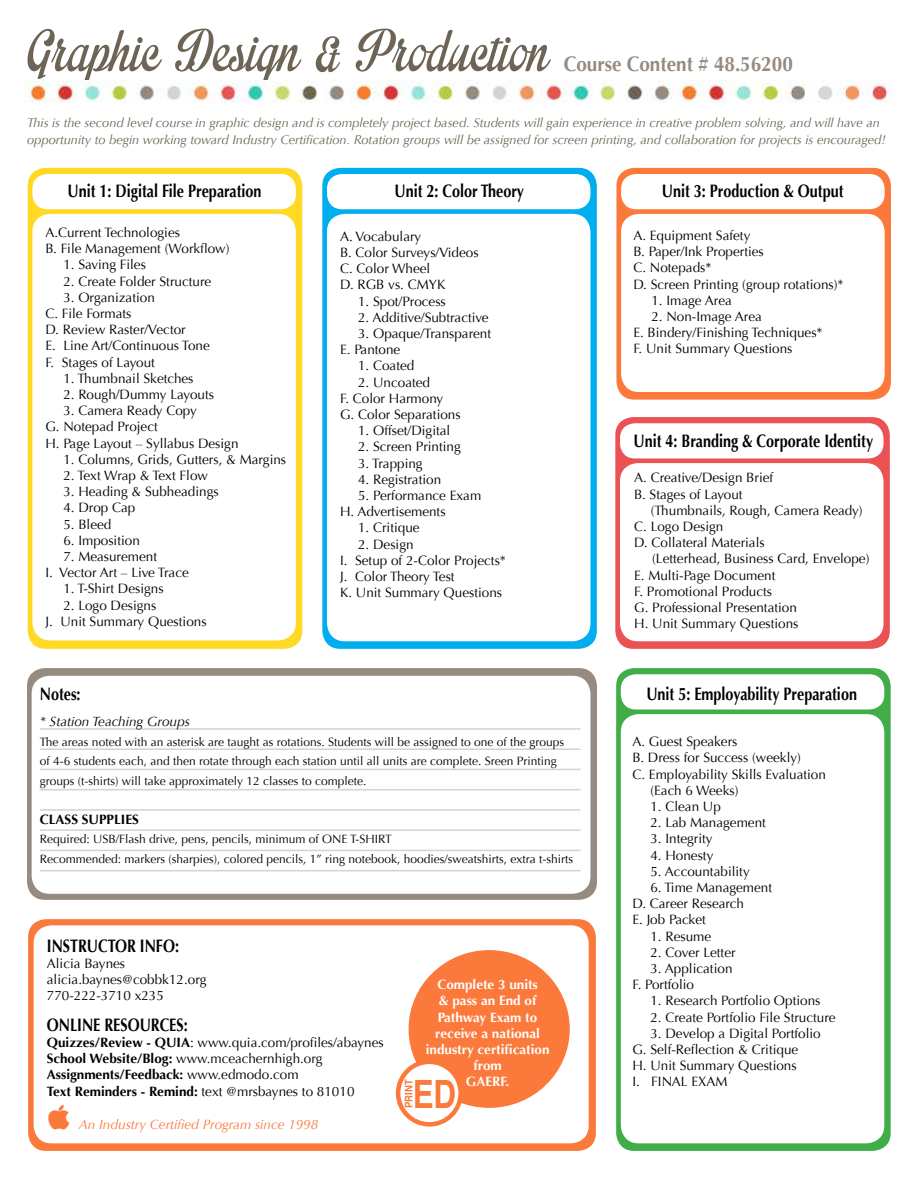
<style>
.page{position:relative;width:918px;height:1188px;background:#fff}
.page>*{position:absolute;margin:0;border:0;box-sizing:border-box;transform-origin:0 0}
.t1{font:81px "Impregnable Personal Use Only";color:#6d6455;scale:.9 1}
.t2{font:700 39px "Helvetica";color:#fb793b;scale:.8 1}
.t3{font:700 21px "Optima";color:#958b80;scale:.9 1}
.t4{font:700 18px "Optima";color:#000;scale:.8 1}
.t5{font:13.5px/16.2px "Optima";color:#000}
.t6{font:700 13.5px/16.2px "Optima";color:#fff;text-align:center}
.t7{font:italic 13.5px "Optima";color:#fb793b}
.t8{font:italic 13.5px "Optima";color:#000}
.t9{font:700 13.5px "Optima";color:#000}
.t10{font:italic 12.75px/16.5px "Optima";color:#6d6455}
.t11{font:12px/19.5px "Optima";color:#000}
.t12{font:700 10.5px "Helvetica";color:#fb793b;scale:.9 1}
.s1{font-weight:700}
</style>
<div class="page">
<div style="left:28px;top:168px;width:274px;height:481px;background:#ffd923;border-radius:18px"></div>
<div style="left:616px;top:168px;width:275px;height:232px;background:#fb793b;border-radius:18px"></div>
<svg style="left:616px;top:668px;width:275px;height:483px;background:#50b357"></svg>
<div style="left:27px;top:668px;width:570px;height:232px;background:#958b80;border-radius:18px"></div>
<div style="left:615px;top:417px;width:275px;height:232px;background:#ea5254;border-radius:18px"></div>
<svg style="left:322px;top:168px;width:275px;height:481px;background:#13b4f0"></svg>
<div style="left:28px;top:919px;width:568px;height:232px;background:#fb793b;border-radius:18px"></div>
<div style="left:32px;top:174px;width:264px;height:35px;background:#fff;border-radius:15px"></div>
<div style="left:32px;top:214px;width:264px;height:426px;background:#fff;border-radius:18px"></div>
<div style="left:621px;top:174px;width:264px;height:35px;background:#fff;border-radius:15px"></div>
<div style="left:621px;top:214px;width:264px;height:178px;background:#fff;border-radius:18px"></div>
<div style="left:621px;top:674px;width:263px;height:35px;background:#fff;border-radius:15px"></div>
<div style="left:621px;top:714px;width:263px;height:429px;background:#fff;border-radius:18px"></div>
<div style="left:32px;top:676px;width:558px;height:218px;background:#fff;border-radius:18px"></div>
<div style="left:620px;top:423px;width:264px;height:35px;background:#fff;border-radius:15px"></div>
<div style="left:620px;top:463px;width:264px;height:178px;background:#fff;border-radius:18px"></div>
<div style="left:327px;top:174px;width:263px;height:35px;background:#fff;border-radius:15px"></div>
<div style="left:327px;top:214px;width:263px;height:427px;background:#fff;border-radius:18px"></div>
<div style="left:34px;top:925px;width:555px;height:218px;background:#fff;border-radius:18px"></div>
<div style="left:409px;top:950px;width:161px;height:158px;background:#fb793b;border-radius:50%"></div>
<div style="left:398px;top:1062px;width:63px;height:62px;background:#fff;border-radius:50%"></div>
<div style="left:396px;top:1060px;width:67px;height:67px;border:4px solid #fb793b;border-radius:50%"></div>
<hr style="left:40px;top:728px;width:540px;height:2px;background:#d1d3d4">
<hr style="left:40px;top:748px;width:540px;height:2px;background:#d1d3d4">
<hr style="left:40px;top:769px;width:540px;height:1px;background:#d1d3d4">
<hr style="left:40px;top:789px;width:540px;height:1px;background:#d1d3d4">
<hr style="left:40px;top:809px;width:540px;height:2px;background:#d1d3d4">
<hr style="left:40px;top:829px;width:540px;height:2px;background:#d1d3d4">
<hr style="left:40px;top:850px;width:540px;height:1px;background:#d1d3d4">
<hr style="left:40px;top:870px;width:540px;height:1px;background:#d1d3d4">
<img style="left:28px;top:81px;width:563px;height:22px">
<img style="left:599px;top:81px;width:292px;height:22px">
<h1 class="t1" style="left:27px;top:15px;width:582px">Graphic Design &amp; Production</h1>
<h3 class="t3" style="left:564px;top:52px;width:256px">Course Content # 48.56200</h3>
<p class="t10" style="left:27px;top:115px;width:860px">This is the second level course in graphic design and is completely project based. Students will gain experience in creative problem solving, and will have an opportunity to begin working toward Industry Certification. Rotation groups will be assigned for screen printing, and collaboration for projects is encouraged!</p>
<h3 class="t4" style="left:68px;top:180px;width:244px">Unit 1: Digital File Preparation</h3>
<h3 class="t4" style="left:662px;top:180px;width:229px">Unit 3: Production &amp; Output</h3>
<h3 class="t4" style="left:395px;top:181px;width:163px">Unit 2: Color Theory</h3>
<p class="t5" style="left:45px;top:225px;width:186px">A.Current Technologies<br>B. File Management (Workflow)</p>
<p class="t5" style="left:63px;top:257px;width:84px">1. Saving Files</p>
<p class="t5" style="left:63px;top:273px;width:149px">2. Create Folder Structure</p>
<p class="t5" style="left:45px;top:289px;width:166px;text-indent:18px">3. Organization<br>C. File Formats<br>D. Review Raster/Vector<br>E. Line Art/Continuous Tone<br>F. Stages of Layout</p>
<p class="t5" style="left:63px;top:370px;width:132px">1. Thumbnail Sketches</p>
<p class="t5" style="left:63px;top:387px;width:152px">2. Rough/Dummy Layouts</p>
<p class="t5" style="left:45px;top:403px;width:195px;text-indent:18px">3. Camera Ready Copy<br>G. Notepad Project<br>H. Page Layout – Syllabus Design</p>
<p class="t5" style="left:63px;top:451px;width:224px">1. Columns, Grids, Gutters, &amp; Margins</p>
<p class="t5" style="left:63px;top:468px;width:146px">2. Text Wrap &amp; Text Flow</p>
<p class="t5" style="left:63px;top:484px;width:157px">3. Heading &amp; Subheadings</p>
<p class="t5" style="left:63px;top:500px;width:74px">4. Drop Cap</p>
<p class="t5" style="left:63px;top:516px;width:50px">5. Bleed</p>
<p class="t5" style="left:63px;top:532px;width:78px">6. Imposition</p>
<p class="t5" style="left:45px;top:549px;width:145px;text-indent:18px">7. Measurement<br>I. Vector Art – Live Trace</p>
<p class="t5" style="left:63px;top:581px;width:102px">1. T-Shirt Designs</p>
<p class="t5" style="left:45px;top:597px;width:163px;text-indent:18px">2. Logo Designs<br>J. Unit Summary Questions</p>
<p class="t5" style="left:340px;top:228px;width:140px">A. Vocabulary<br>B. Color Surveys/Videos<br>C. Color Wheel<br>D. RGB vs. CMYK</p>
<p class="t5" style="left:358px;top:293px;width:89px">1. Spot/Process</p>
<p class="t5" style="left:358px;top:309px;width:132px">2. Additive/Subtractive</p>
<p class="t5" style="left:340px;top:325px;width:153px;text-indent:18px">3. Opaque/Transparent<br>E. Pantone</p>
<p class="t5" style="left:358px;top:358px;width:58px">1. Coated</p>
<p class="t5" style="left:340px;top:374px;width:122px;text-indent:18px">2. Uncoated<br>F. Color Harmony<br>G. Color Separations</p>
<p class="t5" style="left:358px;top:423px;width:94px">1. Offset/Digital</p>
<p class="t5" style="left:358px;top:439px;width:104px">2. Screen Printing</p>
<p class="t5" style="left:358px;top:455px;width:66px">3. Trapping</p>
<p class="t5" style="left:358px;top:471px;width:85px">4. Registration</p>
<p class="t5" style="left:340px;top:487px;width:143px;text-indent:18px">5. Performance Exam<br>H. Advertisements</p>
<p class="t5" style="left:358px;top:520px;width:63px">1. Critique</p>
<p class="t5" style="left:340px;top:536px;width:167px;text-indent:18px">2. Design<br>I. Setup of 2-Color Projects*<br>J. Color Theory Test<br>K. Unit Summary Questions</p>
<p class="t5" style="left:633px;top:228px;width:212px">A. Equipment Safety<br>B. Paper/Ink Properties<br>C. Notepads*<br>D. Screen Printing (group rotations)*</p>
<p class="t5" style="left:651px;top:292px;width:82px">1. Image Area</p>
<p class="t5" style="left:633px;top:309px;width:191px;text-indent:18px">2. Non-Image Area<br>E. Bindery/Finishing Techniques*<br>F. Unit Summary Questions</p>
<h3 class="t4" style="left:634px;top:430px;width:301px">Unit 4: Branding &amp; Corporate Identity</h3>
<p class="t5" style="left:634px;top:470px;width:141px">A. Creative/Design Brief<br>B. Stages of Layout</p>
<p class="t5" style="left:634px;top:502px;width:230px;text-indent:16px">(Thumbnails, Rough, Camera Ready)<br>C. Logo Design<br>D. Collateral Materials</p>
<p class="t5" style="left:634px;top:551px;width:237px;text-indent:18px">(Letterhead, Business Card, Envelope)<br>E. Multi-Page Document<br>F. Promotional Products<br>G. Professional Presentation<br>H. Unit Summary Questions</p>
<h3 class="t4" style="left:40px;top:683px;width:53px">Notes:</h3>
<h3 class="t4" style="left:646px;top:683px;width:265px">Unit 5: Employability Preparation</h3>
<p class="t8" style="left:40px;top:714px;width:152px">* Station Teaching Groups</p>
<p class="t11" style="left:40px;top:732px;width:526px">The areas noted with an asterisk are taught as rotations. Students will be assigned to one of the groups of 4-6 students each, and then rotate through each station until all units are complete. Sreen Printing groups (t-shirts) will take approximately 12 classes to complete.</p>
<p class="t9" style="left:40px;top:811px;width:101px">CLASS SUPPLIES</p>
<p class="t11" style="left:40px;top:830px;width:535px">Required: USB/Flash drive, pens, pencils, minimum of ONE T-SHIRT<br>Recommended: markers (sharpies), colored pencils, 1” ring notebook, hoodies/sweatshirts, extra t-shirts</p>
<h3 class="t4" style="left:47px;top:935px;width:167px">INSTRUCTOR INFO:</h3>
<p class="t5" style="left:47px;top:955px;width:161px">Alicia Baynes alicia.baynes@cobbk12.org<br>770-222-3710 x235</p>
<h3 class="t4" style="left:47px;top:1014px;width:178px">ONLINE RESOURCES:</h3>
<p class="t5" style="left:47px;top:1035px;width:338px"><span class="s1">Quizzes/Review - QUIA</span>: www.quia.com/profiles/abaynes <span class="s1">School Website/Blog:</span> www.mceachernhigh.org <span class="s1">Assignments/Feedback:</span> www.edmodo.com<br><span class="s1">Text Reminders - Remind:</span> text @mrsbaynes to 81010</p>
<p class="t7" style="left:79px;top:1116px;width:241px">An Industry Certified Program since 1998</p>
<p class="t6" style="left:426px;top:977px;width:125px">Complete 3 units<br>&amp; pass an End of<br>Pathway Exam to receive a national industry certification from<br>GAERF.</p>
<p class="t12" style="left:400px;top:1108px;width:33px;rotate:-90deg">PRINT</p>
<h2 class="t2" style="left:413px;top:1062px;width:56px">ED</h2>
<p class="t5" style="left:632px;top:734px;width:107px">A. Guest Speakers</p>
<p class="t5" style="left:632px;top:750px;width:170px">B. Dress for Success (weekly)</p>
<p class="t5" style="left:632px;top:766px;width:195px">C. Employability Skills Evaluation</p>
<p class="t5" style="left:650px;top:782px;width:90px">(Each 6 Weeks)</p>
<p class="t5" style="left:650px;top:799px;width:72px">1. Clean Up</p>
<p class="t5" style="left:650px;top:815px;width:117px">2. Lab Management</p>
<p class="t5" style="left:650px;top:831px;width:64px">3. Integrity</p>
<p class="t5" style="left:650px;top:847px;width:65px">4. Honesty</p>
<p class="t5" style="left:650px;top:863px;width:101px">5. Accountability</p>
<p class="t5" style="left:632px;top:880px;width:141px;text-indent:18px">6. Time Management<br>D. Career Research<br>E. Job Packet</p>
<p class="t5" style="left:650px;top:928px;width:62px">1. Resume</p>
<p class="t5" style="left:650px;top:944px;width:87px">2. Cover Letter</p>
<p class="t5" style="left:632px;top:961px;width:102px;text-indent:18px">3. Application<br>F. Portfolio</p>
<p class="t5" style="left:650px;top:993px;width:172px">1. Research Portfolio Options</p>
<p class="t5" style="left:650px;top:1009px;width:187px">2. Create Portfolio File Structure</p>
<p class="t5" style="left:632px;top:1025px;width:190px;text-indent:18px">3. Develop a Digital Portfolio<br>G. Self-Reflection &amp; Critique<br>H. Unit Summary Questions<br>I. FINAL EXAM</p>
</div>
